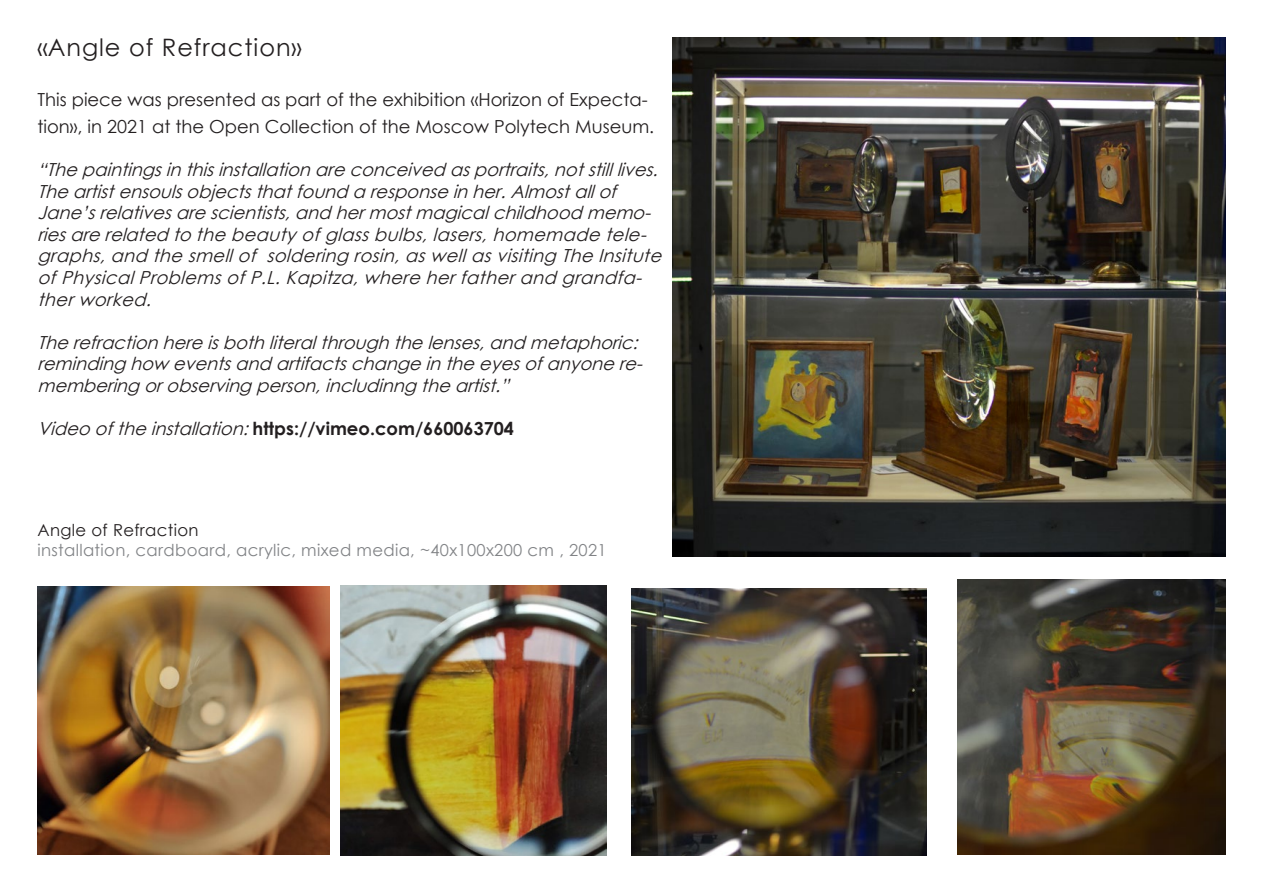
<style>
.page{position:relative;width:1263px;height:893px;background:#fff}
.page>*{position:absolute;margin:0;border:0;box-sizing:border-box;transform-origin:0 0}
.t1{font:24px "Century Gothic";letter-spacing:.04em;color:#231f20}
.t2{font:italic 18px/21.6px "Century Gothic";color:#231f20}
.t3{font:18px/27px "Century Gothic";color:#231f20}
.t4{font:700 18px "Century Gothic";color:#231f20}
.t5{font:16.5px "Century Gothic";letter-spacing:.02em;color:#818386}
.t6{font:16.5px "Century Gothic";letter-spacing:.02em;color:#231f20}
.s1{font-weight:400;font-style:italic}
</style>
<div class="page">
<img style="left:37px;top:586px;width:292px;height:268px">
<img style="left:341px;top:585px;width:266px;height:270px">
<img style="left:672px;top:38px;width:553px;height:518px">
<img style="left:631px;top:588px;width:296px;height:267px">
<img style="left:957px;top:579px;width:268px;height:275px">
<p class="t1" style="left:38px;top:30px;width:266px">«Angle of Refraction»</p>
<p class="t3" style="left:38px;top:85px;width:618px">This piece was presented as part of the exhibition «Horizon of Expecta&shy;tion», in 2021 at the Open Collection of the Moscow Polytech Museum.</p>
<p class="t2" style="left:38px;top:158px;width:632px">“Thepaintingsinthisinstallationareconceived asportraits,notstilllives.<br>Theartistensoulsobjectsthatfound a responseinher.Almostallof Jane’srelativesarescientists,and hermostmagicalchildhood memo&shy;riesarerelated tothe beautyofglassbulbs,lasers,homemade tele&shy;graphs,and the smellof soldering rosin,aswellasvisiting The Insitute ofPhysicalProblemsofP.L.Kapitza,where herfatherand grandfa&shy;therworked.</p>
<p class="t2" style="left:38px;top:331px;width:612px">Therefractionhereisbothliteralthroughthelenses,and metaphoric: remindinghow eventsand artifactschangeintheeyesofanyonere&shy;memberingorobservingperson,includinngtheartist.”</p>
<p class="t4" style="left:38px;top:415px;width:478px"><span class="s1">Videooftheinstallation:</span>https://vimeo.com/660063704</p>
<p class="t6" style="left:38px;top:519px;width:163px">Angle of Refraction</p>
<p class="t5" style="left:38px;top:539px;width:571px">installation, cardboard, acrylic, mixed media, ~40х100х200 cm , 2021</p>
</div>
